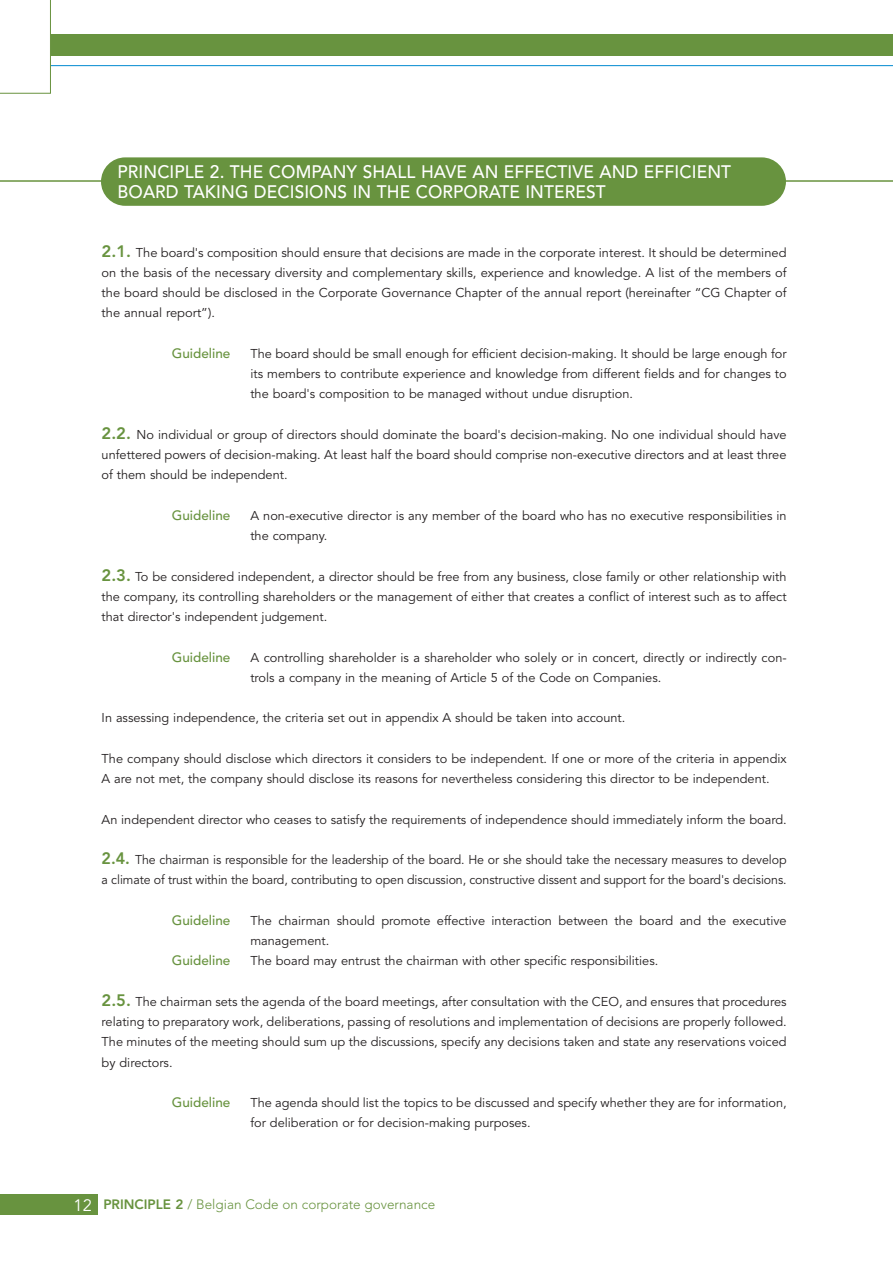
<style>
.page{position:relative;width:893px;height:1263px;background:#fff}
.page>*{position:absolute;margin:0;border:0;box-sizing:border-box;transform-origin:0 0}
.t1{font:500 18px/19.5px "Avenir";letter-spacing:.005em;color:#fff;scale:.96 1}
.t2{font:500 13.5px "Avenir";color:#68933f}
.t3{font:300 13.5px "Avenir";color:#68933f}
.t4{font:12.75px/20.2px "Avenir";color:#231f20}
.s1{font-weight:800;font-size:16.5px;color:#68933f}
.s2{font-weight:400;font-size:16.5px;color:#fff}
.s3{font-weight:800}
</style>
<div class="page">
<div style="left:0;top:1195px;width:97px;height:20px;background:#68933f"></div>
<div style="left:47px;top:34px;width:845px;height:21px;background:#68933f"></div>
<hr style="left:48px;top:65px;width:844px;height:1px;background:#0089d0">
<svg style="left:0;top:0;width:51px;height:94px"></svg>
<hr style="left:0;top:180px;width:892px;height:2px;background:#68933f">
<div style="left:101px;top:157px;width:685px;height:49px;background:#68933f;border-radius:24px"></div>
<h1 class="t1" style="left:118px;top:164px;width:640px">PRINCIPLE 2. THE COMPANY SHALL HAVE AN EFFECTIVE AND EFFICIENT<br>BOARD TAKING DECISIONS IN THE CORPORATE INTEREST</h1>
<p class="t4" style="left:102px;top:243px;width:686px;text-align:justify"><span class="s1">2.1.</span> The board's composition should ensure that decisions are made in the corporate interest. It should be determined on the basis of the necessary diversity and complementary skills, experience and knowledge. A list of the members of the board should be disclosed in the Corporate Governance Chapter of the annual report (hereinafter “CG Chapter of the annual report”).</p>
<p class="t2" style="left:172px;top:348px;width:60px">Guideline</p>
<p class="t4" style="left:250px;top:345px;width:537px;text-align:justify">The board should be small enough for efficient decision-making. It should be large enough for its members to contribute experience and knowledge from different fields and for changes to the board's composition to be managed without undue disruption.</p>
<p class="t4" style="left:102px;top:426px;width:686px;text-align:justify"><span class="s1">2.2.</span> No individual or group of directors should dominate the board's decision-making. No one individual should have unfettered powers of decision-making. At least half the board should comprise non-executive directors and at least three of them should be independent.</p>
<p class="t2" style="left:172px;top:510px;width:60px">Guideline</p>
<p class="t4" style="left:250px;top:507px;width:537px">A non-executive director is any member of the board who has no executive responsibilities in the company.</p>
<p class="t4" style="left:102px;top:567px;width:686px;text-align:justify"><span class="s1">2.3.</span> To be considered independent, a director should be free from any business, close family or other relationship with the company, its controlling shareholders or the management of either that creates a conflict of interest such as to affect that director's independent judgement.</p>
<p class="t2" style="left:172px;top:651px;width:60px">Guideline</p>
<p class="t4" style="left:250px;top:648px;width:537px">A controlling shareholder is a shareholder who solely or in concert, directly or indirectly con&shy;trols a company in the meaning of Article 5 of the Code on Companies.</p>
<p class="t4" style="left:102px;top:709px;width:525px">In assessing independence, the criteria set out in appendix A should be taken into account.</p>
<p class="t4" style="left:102px;top:750px;width:686px">The company should disclose which directors it considers to be independent. If one or more of the criteria in appendix<br>A are not met, the company should disclose its reasons for nevertheless considering this director to be independent.</p>
<p class="t4" style="left:102px;top:810px;width:686px">An independent director who ceases to satisfy the requirements of independence should immediately inform the board.</p>
<p class="t4" style="left:102px;top:851px;width:686px"><span class="s1">2.4.</span> The chairman is responsible for the leadership of the board. He or she should take the necessary measures to develop a climate of trust within the board, contributing to open discussion, constructive dissent and support for the board's decisions.</p>
<p class="t2" style="left:172px;top:915px;width:60px">Guideline</p>
<p class="t4" style="left:250px;top:912px;width:537px">The chairman should promote effective interaction between the board and the executive management.</p>
<p class="t2" style="left:172px;top:955px;width:60px">Guideline</p>
<p class="t4" style="left:250px;top:952px;width:409px">The board may entrust the chairman with other specific responsibilities.</p>
<p class="t4" style="left:102px;top:993px;width:686px;text-align:justify"><span class="s1">2.5.</span> The chairman sets the agenda of the board meetings, after consultation with the CEO, and ensures that procedures relating to preparatory work, deliberations, passing of resolutions and implementation of decisions are properly followed.<br>The minutes of the meeting should sum up the discussions, specify any decisions taken and state any reservations voiced by directors.</p>
<p class="t2" style="left:172px;top:1097px;width:60px">Guideline</p>
<p class="t4" style="left:250px;top:1094px;width:537px">The agenda should list the topics to be discussed and specify whether they are for information, for deliberation or for decision-making purposes.</p>
<p class="t3" style="left:74px;top:1199px;width:363px"><span class="s2">12</span> <span class="s3">PRINCIPLE 2</span> / Belgian Code on corporate governance</p>
</div>
